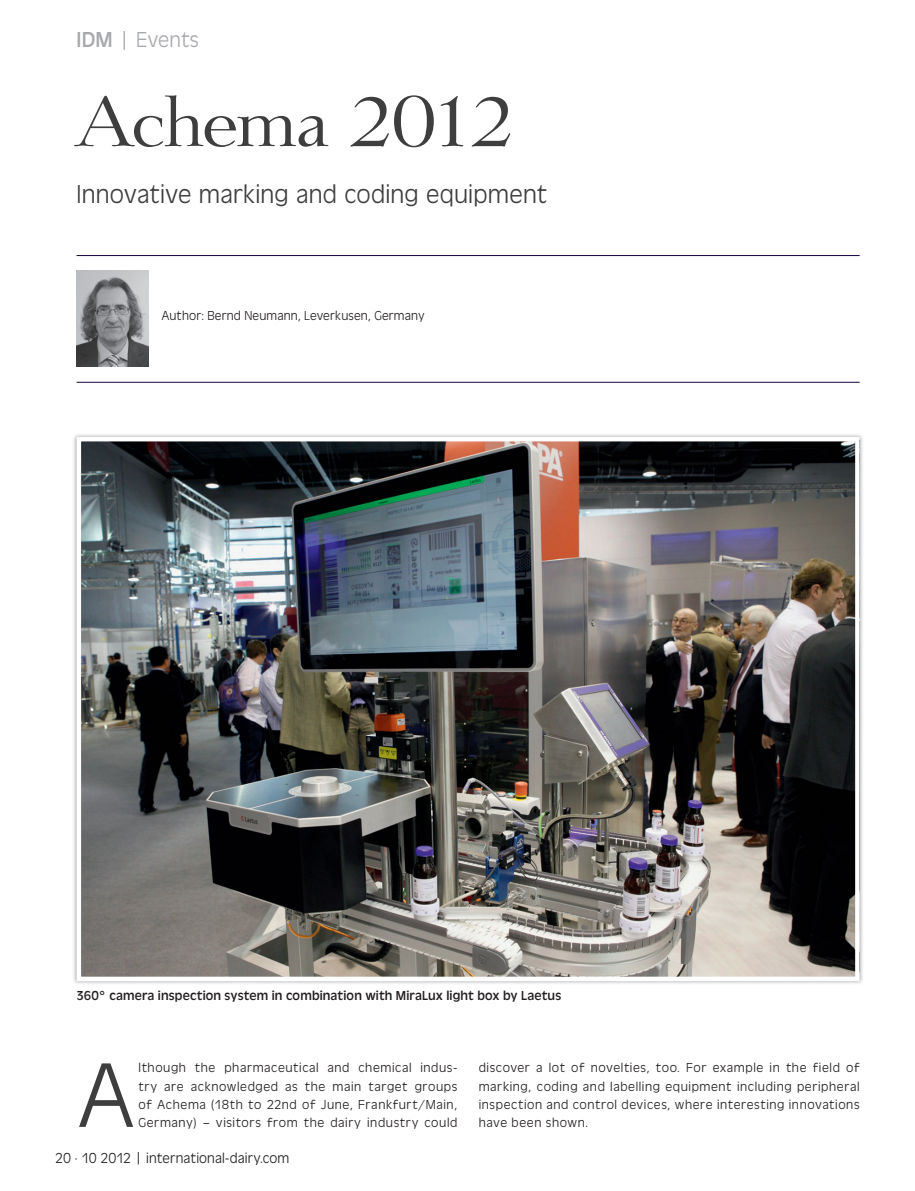
<style>
.page{position:relative;width:915px;height:1191px;background:#fff}
.page>*{position:absolute;margin:0;border:0;box-sizing:border-box;transform-origin:0 0}
.t1{font:300 95.1px "Antigone";color:#3e3e3f}
.t2{font:67.5px "Lingwood Serial";letter-spacing:-.015em;color:#3e3e3f}
.t3{font:300 27px "Antigone";letter-spacing:.005em;color:#3e3e3f}
.t4{font:300 22.5px "Antigone";color:#a8a9ad}
.t5{font:300 15px "Antigone";color:#231f20}
.t6{font:300 13.5px/18.1px "Antigone";letter-spacing:.04em;color:#231f20;text-align:justify}
.t7{font:13.5px "Antigone";letter-spacing:.01em;color:#231f20}
.t8{font:300 13.5px "Antigone";letter-spacing:.01em;color:#231f20}
.s1{font-weight:400}
</style>
<div class="page">
<hr style="left:77px;top:255px;width:782px;height:1px;background:#19023f">
<hr style="left:77px;top:382px;width:782px;height:1px;background:#19023f">
<img style="left:77px;top:270px;width:72px;height:96px">
<img style="left:73px;top:434px;width:790px;height:550px">
<img style="left:82px;top:442px;width:772px;height:534px">
<div style="left:77px;top:437px;width:782px;height:544px;border:4px solid #fff"></div>
<h3 class="t4" style="left:77px;top:28px;width:124px"><span class="s1">IDM</span> | Events</h3>
<h2 class="t2" style="left:77px;top:79px;width:439px">Achema 2012</h2>
<h3 class="t3" style="left:77px;top:180px;width:472px">Innovative marking and coding equipment</h3>
<p class="t8" style="left:161px;top:308px;width:264px">Author: Bernd Neumann, Leverkusen, Germany</p>
<p class="t7" style="left:77px;top:988px;width:486px">360° camera inspection system in combination with MiraLux light box by Laetus</p>
<h1 class="t1" style="left:77px;top:1045px;width:60px">A</h1>
<p class="t6" style="left:138px;top:1059px;width:320px">lthough the pharmaceutical and chemical indus&shy;try are acknowledged as the main target groups of Achema (18th to 22nd of June, Frankfurt/Main, Germany) – visitors from the dairy industry could</p>
<p class="t6" style="left:478px;top:1059px;width:382px">discover a lot of novelties, too. For example in the field of marking, coding and labelling equipment including peripheral inspection and control devices, where interesting innovations have been shown.</p>
<p class="t5" style="left:55px;top:1150px;width:235px">20 · 10 2012 | international-dairy.com</p>
</div>
